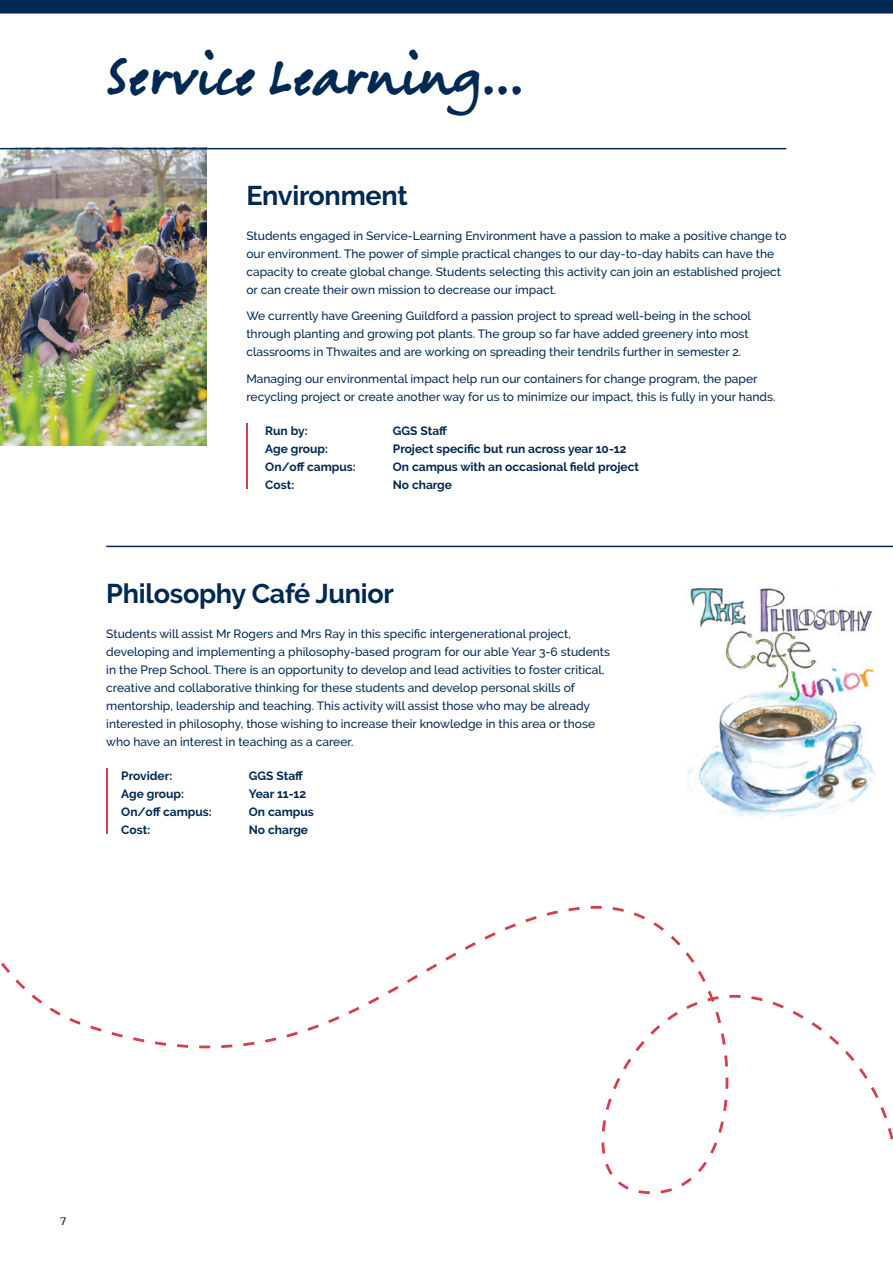
<style>
.page{position:relative;width:893px;height:1263px;background:#fff}
.page>*{position:absolute;margin:0;border:0;box-sizing:border-box;transform-origin:0 0}
.t1{font:49.5px "Berranger Hand ITC Std";color:#002954}
.t2{font:700 27px "Raleway";letter-spacing:-.01em;color:#002954}
.t3{font:500 12px/18px "Raleway";color:#002954}
.t4{font:700 12px "Raleway";color:#002954}
.t5{font:500 11.25px "Maitree";color:#002954}
</style>
<div class="page">
<svg style="left:1px;top:771px;width:892px;height:423px"></svg>
<img style="left:687px;top:588px;width:188px;height:232px">
<hr style="left:246px;top:423px;width:2px;height:66px;background:#d73f4c">
<hr style="left:106px;top:768px;width:2px;height:65px;background:#d73f4c">
<svg style="left:0;top:0;width:893px;height:14px;background:#083059"></svg>
<img style="left:0;top:149px;width:206px;height:297px">
<hr style="left:0;top:148px;width:786px;height:1px;background:#002954">
<hr style="left:106px;top:546px;width:787px;height:1px;background:#002954">
<h1 class="t1" style="left:106px;top:42px;width:419px">Service Learning...</h1>
<h2 class="t2" style="left:246px;top:180px;width:163px">Environment</h2>
<p class="t3" style="left:246px;top:227px;width:542px">Students engaged in Service-Learning Environment have a passion to make a positive change to our environment. The power of simple practical changes to our day-to-day habits can have the capacity to create global change. Students selecting this activity can join an established project or can create their own mission to decrease our impact.</p>
<p class="t3" style="left:246px;top:307px;width:506px">We currently have Greening Guildford a passion project to spread well-being in the school through planting and growing pot plants. The group so far have added greenery into most classrooms in Thwaites and are working on spreading their tendrils further in semester 2.</p>
<p class="t3" style="left:246px;top:370px;width:531px">Managing our environmental impact help run our containers for change program, the paper recycling project or create another way for us to minimize our impact, this is fully in your hands.</p>
<p class="t4" style="left:265px;top:424px;width:44px">Run by:</p>
<p class="t4" style="left:393px;top:424px;width:56px">GGS Staff</p>
<p class="t4" style="left:265px;top:442px;width:64px">Age group:</p>
<p class="t4" style="left:393px;top:442px;width:235px">Project specific but run across year 10-12</p>
<p class="t4" style="left:265px;top:460px;width:92px">On/off campus:</p>
<p class="t4" style="left:393px;top:460px;width:248px">On campus with an occasional field project</p>
<p class="t4" style="left:265px;top:478px;width:31px">Cost:</p>
<p class="t4" style="left:393px;top:478px;width:61px">No charge</p>
<h2 class="t2" style="left:106px;top:578px;width:289px">Philosophy Café Junior</h2>
<p class="t3" style="left:106px;top:624px;width:505px">Students will assist Mr Rogers and Mrs Ray in this specific intergenerational project, developing and implementing a philosophy-based program for our able Year 3-6 students in the Prep School. There is an opportunity to develop and lead activities to foster critical, creative and collaborative thinking for these students and develop personal skills of mentorship, leadership and teaching. This activity will assist those who may be already interested in philosophy, those wishing to increase their knowledge in this area or those who have an interest in teaching as a career.</p>
<p class="t4" style="left:121px;top:768px;width:53px">Provider:</p>
<p class="t4" style="left:249px;top:768px;width:56px">GGS Staff</p>
<p class="t4" style="left:121px;top:786px;width:64px">Age group:</p>
<p class="t4" style="left:249px;top:786px;width:59px">Year 11-12</p>
<p class="t4" style="left:121px;top:804px;width:92px">On/off campus:</p>
<p class="t4" style="left:249px;top:804px;width:67px">On campus</p>
<p class="t4" style="left:121px;top:822px;width:31px">Cost:</p>
<p class="t4" style="left:249px;top:822px;width:61px">No charge</p>
<p class="t5" style="left:60px;top:1211px;width:8px">7</p>
</div>
